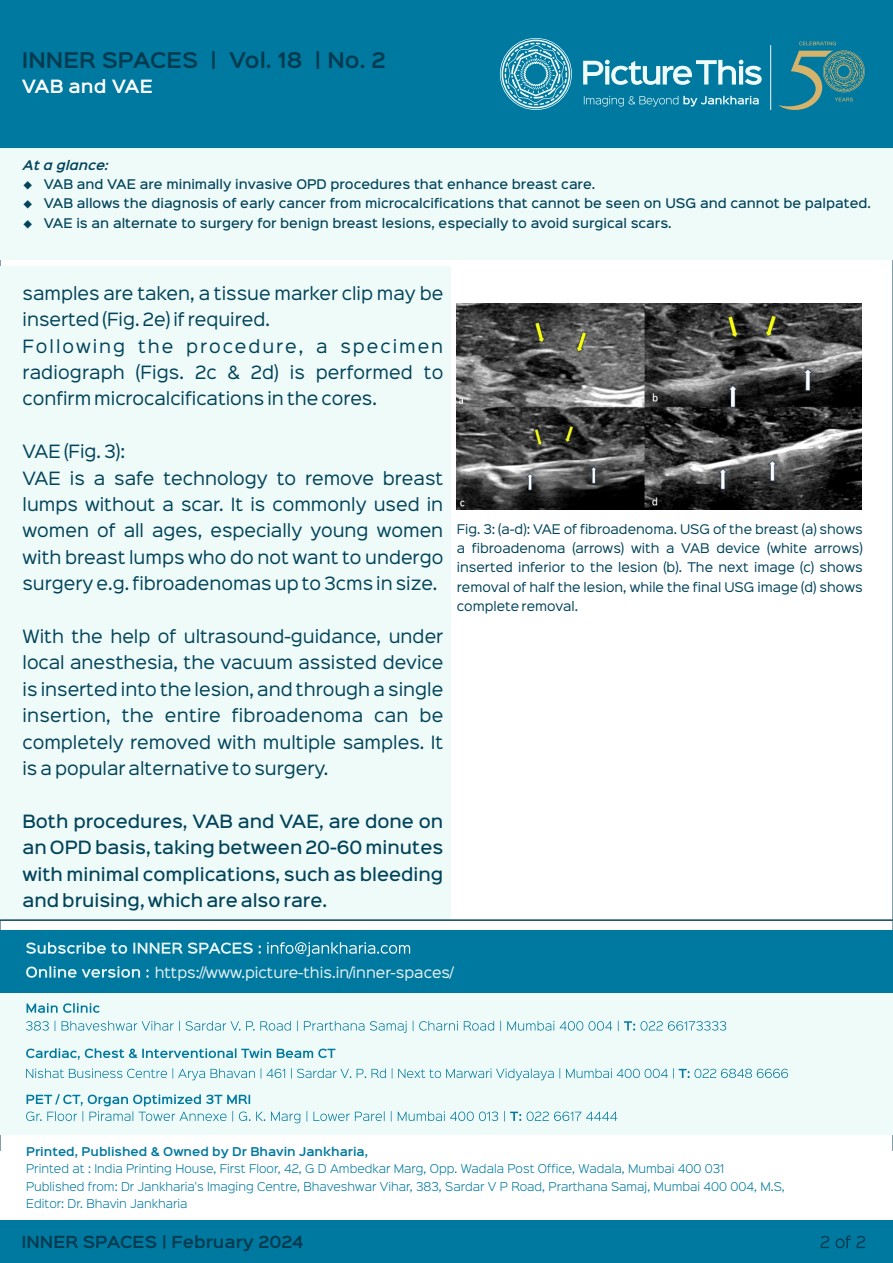
<style>
.page{position:relative;width:893px;height:1263px;background:#fff}
.page>*{position:absolute;margin:0;border:0;box-sizing:border-box;transform-origin:0 0}
.t1{font:600 19.5px "Sinkin Sans 600";color:#013b50}
.t2{font:16.5px/26.4px "Sinkin Sans 400";color:#01435a}
.t3{font:500 16.5px/26.4px "Sinkin Sans 500";color:#01435a;text-align:justify}
.t4{font:600 16.5px "Sinkin Sans 600";color:#fff}
.t5{font:600 15px "Sinkin Sans 600";color:#013b50}
.t6{font:13.5px "Sinkin Sans 400";color:#e8f4f4}
.t7{font:500 12px "Sinkin Sans 500";color:#01435a}
.t8{font:12px/19.2px "Sinkin Sans 400";color:#01435a;text-align:justify}
.t9{font:italic 600 12px "Sinkin Sans 600";color:#01435a}
.t10{font:300 10.95px/17.5px "Sinkin Sans 300";color:#0079a0}
.t11{font:600 10.95px "Sinkin Sans 600";color:#0079a0}
</style>
<div class="page">
<div style="left:0;top:267px;width:451px;height:653px;background:#effbf9"></div>
<div style="left:0;top:148px;width:893px;height:111px;background:#effbf9"></div>
<div style="left:0;top:0;width:893px;height:148px;background:#0079a0"></div>
<svg style="left:583px;top:60px;width:179px;height:25px"></svg>
<svg style="left:584px;top:96px;width:175px;height:11px"></svg>
<svg style="left:500px;top:38px;width:72px;height:72px"></svg>
<svg style="left:778px;top:42px;width:87px;height:68px"></svg>
<hr style="left:770px;top:45px;width:1px;height:65px;background:#f9f7fa">
<div style="left:0;top:1219px;width:893px;height:44px;background:#0079a0"></div>
<svg style="left:821px;top:1235px;width:44px;height:13px"></svg>
<div style="left:0;top:992px;width:893px;height:143px;background:#effbf9"></div>
<div style="left:0;top:930px;width:893px;height:62px;background:#0079a0"></div>
<svg style="left:26px;top:942px;width:235px;height:12px"></svg>
<svg style="left:267px;top:942px;width:143px;height:15px"></svg>
<svg style="left:26px;top:966px;width:123px;height:12px"></svg>
<svg style="left:26px;top:1003px;width:700px;height:30px"></svg>
<svg style="left:26px;top:1094px;width:591px;height:30px"></svg>
<svg style="left:26px;top:1048px;width:762px;height:33px"></svg>
<hr style="left:0;top:920px;width:893px;height:1px;background:#043f54">
<img style="left:457px;top:303px;width:405px;height:206px">
<p class="t1" style="left:22px;top:52px;width:365px">INNER SPACES | Vol. 18 | No. 2</p>
<p class="t4" style="left:22px;top:80px;width:133px">VAB and VAE</p>
<p class="t9" style="left:23px;top:160px;width:87px">At a glance:</p>
<p class="t7" style="left:23px;top:179px;width:574px">◆ VAB and VAE are minimally invasive OPD procedures that enhance breast care.</p>
<p class="t7" style="left:23px;top:199px;width:850px">◆ VAB allows the diagnosis of early cancer from microcalcifications that cannot be seen on USG and cannot be palpated.</p>
<p class="t7" style="left:23px;top:218px;width:650px">◆ VAE is an alternate to surgery for benign breast lesions, especially to avoid surgical scars.</p>
<p class="t2" style="left:23px;top:281px;width:422px">samples are taken, a tissue marker clip may be inserted (Fig. 2e) if required.<br>Following the procedure, a specimen radiograph (Figs. 2c &amp; 2d) is performed to confirm microcalcifications in the cores.</p>
<p class="t2" style="left:23px;top:440px;width:422px">VAE (Fig. 3):<br>VAE is a safe technology to remove breast lumps without a scar. It is commonly used in women of all ages, especially young women with breast lumps who do not want to undergo surgery e.g. fibroadenomas up to 3cms in size.</p>
<p class="t2" style="left:23px;top:625px;width:422px;text-align:justify">With the help of ultrasound-guidance, under local anesthesia, the vacuum assisted device is inserted into the lesion, and through a single insertion, the entire fibroadenoma can be completely removed with multiple samples. It is a popular alternative to surgery.</p>
<p class="t3" style="left:22px;top:809px;width:422px">Both procedures, VAB and VAE, are done on an OPD basis, taking between 20-60 minutes with minimal complications, such as bleeding and bruising, which are also rare.</p>
<p class="t8" style="left:457px;top:521px;width:407px">Fig. 3: (a-d): VAE of fibroadenoma. USG of the breast (a) shows a fibroadenoma (arrows) with a VAB device (white arrows) inserted inferior to the lesion (b). The next image (c) shows removal of half the lesion, while the final USG image (d) shows complete removal.</p>
<p class="t6" style="left:155px;top:966px;width:300px">https://www.picture-this.in/inner-spaces/</p>
<p class="t11" style="left:26px;top:1147px;width:343px">Printed, Published &amp; Owned by Dr Bhavin Jankharia,</p>
<p class="t10" style="left:26px;top:1161px;width:760px">Printed at : India Printing House, First Floor, 42, G D Ambedkar Marg, Opp. Wadala Post Office, Wadala, Mumbai 400 031<br>Published from: Dr Jankharia's Imaging Centre, Bhaveshwar Vihar, 383, Sardar V P Road, Prarthana Samaj, Mumbai 400 004, M.S,<br>Editor: Dr. Bhavin Jankharia</p>
<p class="t5" style="left:22px;top:1235px;width:283px">INNER SPACES | February 2024</p>
</div>
